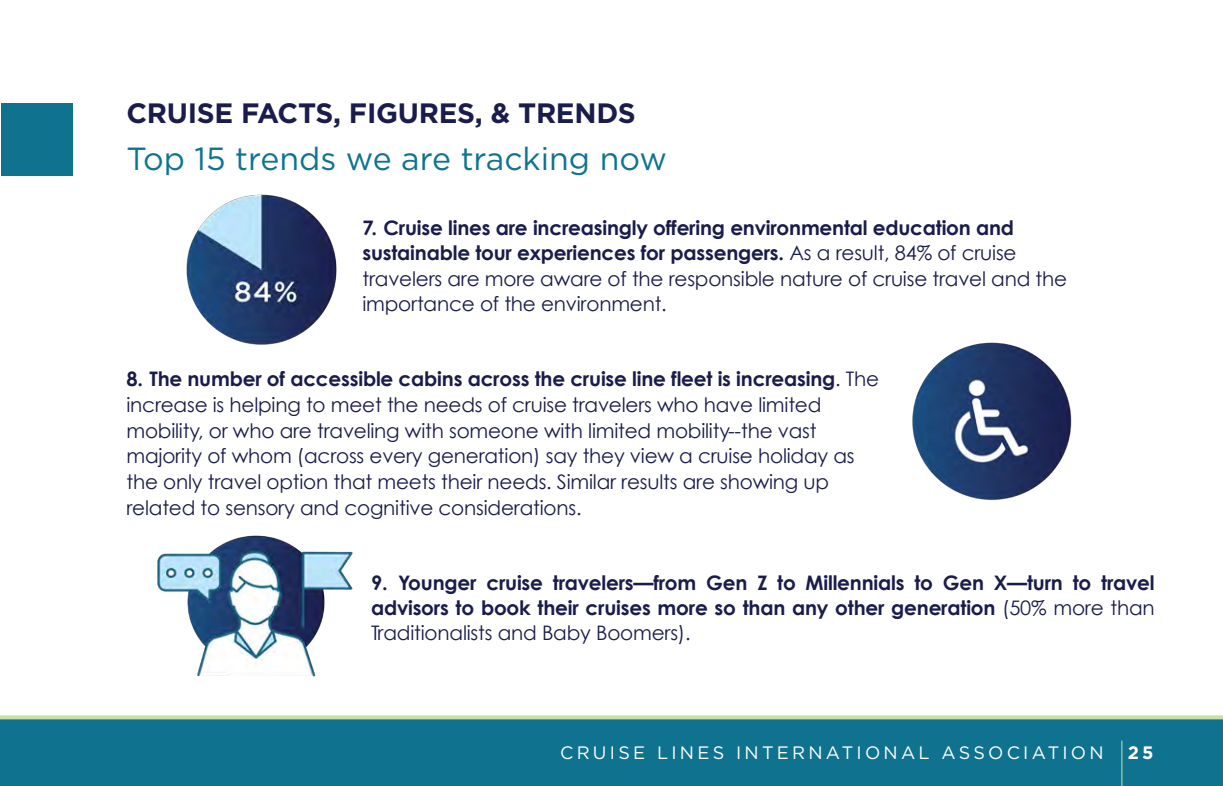
<style>
.page{position:relative;width:1223px;height:786px;background:#fff}
.page>*{position:absolute;margin:0;border:0;box-sizing:border-box;transform-origin:0 0}
.HI_Extra_Condensed{font:32px "Gotham";color:#0f738f}
.t1{font:700 28px "Gotham";letter-spacing:-.01em;color:#1a1c4b}
.Body_Copy{font:20px/25.6px "Century Gothic";letter-spacing:-.01em;color:#1a1c4b}
.Body_Copy-2{font:700 20px/25.2px "Century Gothic";letter-spacing:-.01em;color:#1a1c4b;text-align:justify}
.t2{font:18px "Gotham";letter-spacing:.18em;color:#fff}
.t3{font:700 18px "Gotham";color:#fff}
.s1{font-weight:700}
.s2{font-weight:400}
</style>
<div class="page">
<svg style="left:1px;top:715px;width:1221px;height:71px;background:#1a7990"></svg>
<hr style="left:1121px;top:741px;width:1px;height:45px;background:#cbe1a3">
<img style="left:186px;top:194px;width:151px;height:151px">
<img style="left:912px;top:342px;width:160px;height:159px">
<img style="left:157px;top:535px;width:196px;height:142px">
<div style="left:1px;top:103px;width:71px;height:72px;background:#0f738f"></div>
<h2 class="t1" style="left:126px;top:94px;width:510px">CRUISE FACTS, FIGURES, &amp; TRENDS</h2>
<p class="HI_Extra_Condensed" style="left:126px;top:138px;width:542px">Top 15 trends we are tracking now</p>
<p class="Body_Copy" style="left:362px;top:214px;width:706px"><span class="s1">7. Cruise lines are increasingly offering environmental education and sustainable tour experiences for passengers.</span> As a result, 84% of cruise travelers are more aware of the responsible nature of cruise travel and the importance of the environment.</p>
<p class="Body_Copy" style="left:126px;top:366px;width:754px"><span class="s1">8. The number of accessible cabins across the cruise line fleet is increasing</span>. The increase is helping to meet the needs of cruise travelers who have limited mobility, or who are traveling with someone with limited mobility--the vast majority of whom (across every generation) say they view a cruise holiday as the only travel option that meets their needs. Similar results are showing up related to sensory and cognitive considerations.</p>
<p class="Body_Copy-2" style="left:371px;top:569px;width:785px">9. Younger cruise travelers—from Gen Z to Millennials to Gen X—turn to travel advisors to book their cruises more so than any other generation <span class="s2">(50% more than Traditionalists and Baby Boomers).</span></p>
<p class="t2" style="left:560px;top:741px;width:545px">CRUISE LINES INTERNATIONAL ASSOCIATION</p>
<p class="t3" style="left:1127px;top:741px;width:27px">25</p>
</div>
